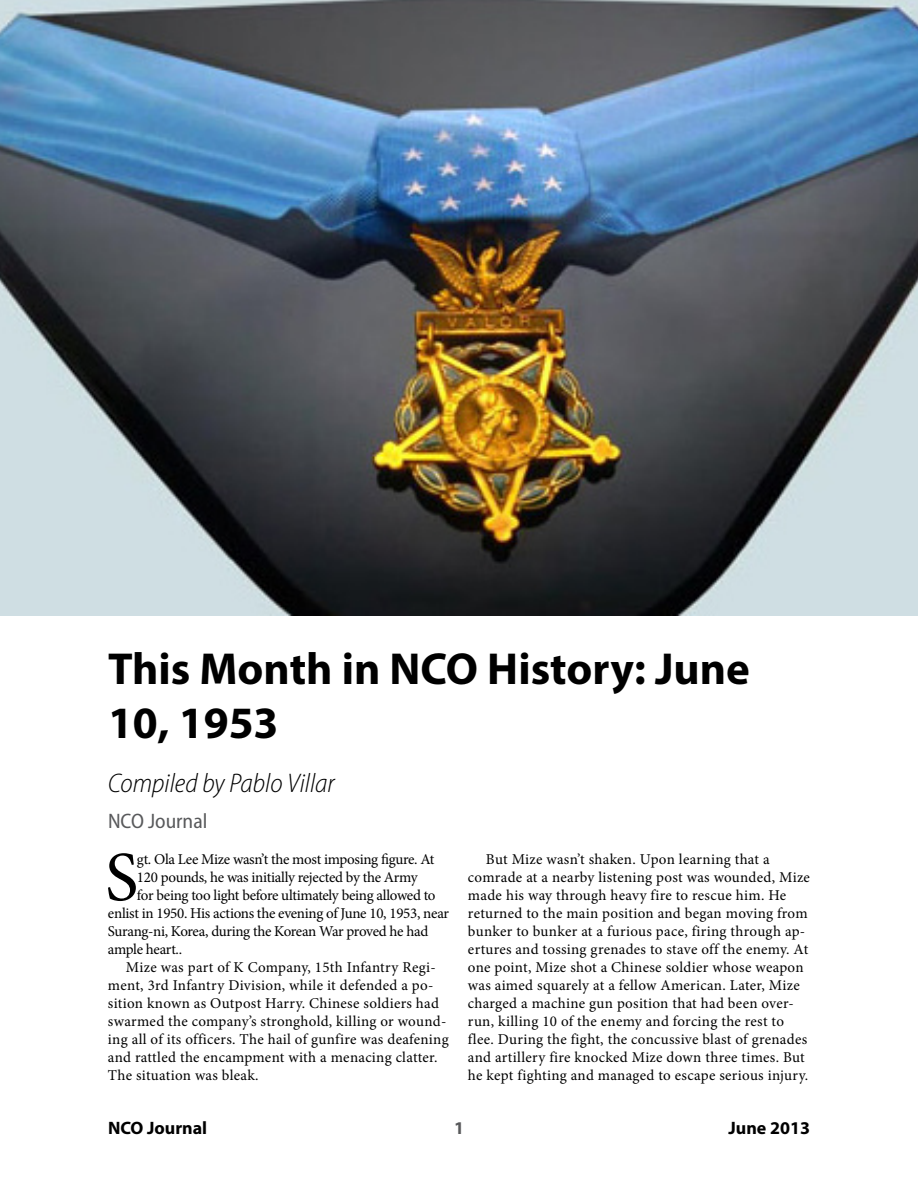
<style>
.page{position:relative;width:918px;height:1188px;background:#fff}
.page>*{position:absolute;margin:0;border:0;box-sizing:border-box;transform-origin:0 0}
.t1{font:70.35px "Minion Pro";color:#000}
.t2{font:700 45px/54px "Myriad Pro";color:#000}
.t3{font:italic 300 semi-condensed 27px "Myriad Pro";color:#000}
.t4{font:semi-condensed 21px "Myriad Pro";color:#58595b}
.t5{font:700 18px "Myriad Pro";color:#000}
.t6{font:700 18px "Myriad Pro";color:#58595b}
.t7{font:15px/18px "Minion Pro";letter-spacing:.015em;color:#000}
.t8{font:15px "Minion Pro";letter-spacing:-.02em;color:#000}
.t9{font:15px "Minion Pro";letter-spacing:-.03em;color:#000}
.t10{font:15px "Minion Pro";letter-spacing:-.025em;color:#000}
</style>
<div class="page">
<img style="left:0;top:0;width:918px;height:616px">
<h2 class="t2" style="left:108px;top:640px;width:643px">This Month in NCO History: June<br>10, 1953</h2>
<h3 class="t3" style="left:108px;top:767px;width:228px">Compiled by Pablo Villar</h3>
<h3 class="t4" style="left:108px;top:808px;width:101px">NCO Journal</h3>
<h1 class="t1" style="left:105px;top:830px;width:35px">S</h1>
<p class="t8" style="left:137px;top:849px;width:299px">gt. Ola Lee Mize wasn’t the most imposing figure. At</p>
<p class="t7" style="left:468px;top:850px;width:343px;text-indent:18px">But Mize wasn’t shaken. Upon learning that a comrade at a nearby listening post was wounded, Mize made his way through heavy fire to rescue him. He returned to the main position and began moving from bunker to bunker at a furious pace, firing through ap&shy;ertures and tossing grenades to stave off the enemy. At one point, Mize shot a Chinese soldier whose weapon was aimed squarely at a fellow American. Later, Mize charged a machine gun position that had been over&shy;run, killing 10 of the enemy and forcing the rest to flee. During the fight, the concussive blast of grenades and artillery fire knocked Mize down three times. But he kept fighting and managed to escape serious injury.</p>
<p class="t8" style="left:137px;top:867px;width:282px">120 pounds, he was initially rejected by the Army</p>
<p class="t8" style="left:137px;top:885px;width:300px">for being too light before ultimately being allowed to</p>
<p class="t8" style="left:108px;top:903px;width:343px">enlist in 1950. His actions the evening of June 10, 1953, near</p>
<p class="t9" style="left:108px;top:921px;width:322px">Surang-ni, Korea, during the Korean War proved he had</p>
<p class="t10" style="left:108px;top:939px;width:76px">ample heart..</p>
<p class="t7" style="left:126px;top:958px;width:311px">Mize was part of K Company, 15th Infantry Regi-</p>
<p class="t7" style="left:108px;top:976px;width:327px">ment, 3rd Infantry Division, while it defended a po-</p>
<p class="t7" style="left:108px;top:994px;width:333px">sition known as Outpost Harry. Chinese soldiers had</p>
<p class="t7" style="left:108px;top:1012px;width:340px">swarmed the company’s stronghold, killing or wound-</p>
<p class="t7" style="left:108px;top:1030px;width:342px">ing all of its officers. The hail of gunfire was deafening</p>
<p class="t7" style="left:108px;top:1048px;width:331px">and rattled the encampment with a menacing clatter.</p>
<p class="t7" style="left:108px;top:1066px;width:152px">The situation was bleak.</p>
<p class="t5" style="left:108px;top:1116px;width:101px">NCO Journal</p>
<p class="t6" style="left:454px;top:1116px;width:11px">1</p>
<p class="t5" style="left:728px;top:1116px;width:83px">June 2013</p>
</div>
